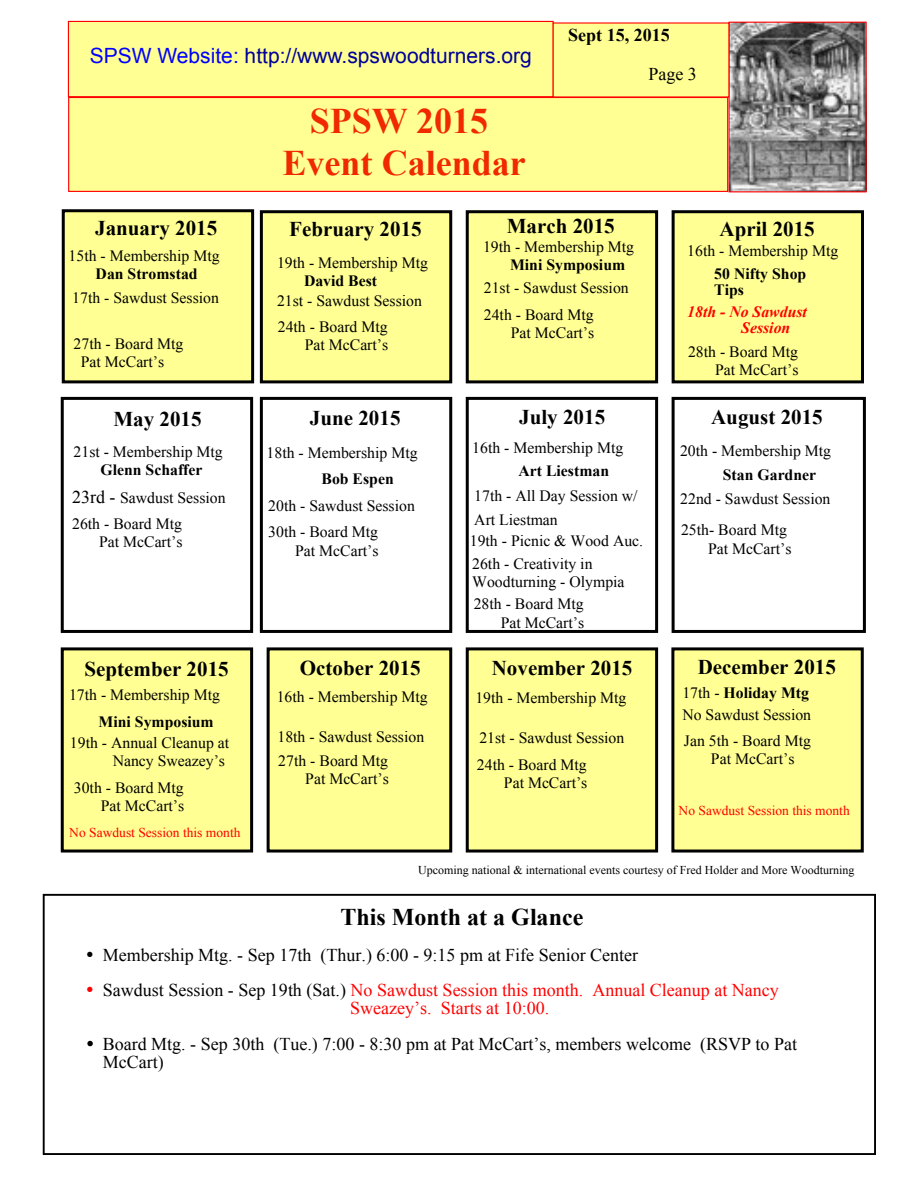
<style>
.page{position:relative;width:918px;height:1188px;background:#fff}
.page>*{position:absolute;margin:0;border:0;box-sizing:border-box;transform-origin:0 0}
.t1{font:700 36px/41.4px "Times New Roman";color:#f12900;text-align:center}
.t2{font:700 24px "Times New Roman";color:#000}
.t3{font:700 21px "Times New Roman";color:#000}
.t4{font:21px "Arial";color:#009}
.t5{font:18px/18px "Times New Roman";color:#000}
.t6{font:18px/18px "Times New Roman";color:#f00}
.t7{font:700 18px "Times New Roman";color:#000}
.t8{font:15.75px/18.1px "Times New Roman";color:#000}
.t9{font:700 15.75px/15.8px "Times New Roman";color:#000}
.t10{font:italic 700 15.75px/15.8px "Times New Roman";color:#f00}
.t11{font:13.5px "Times New Roman";color:#f00}
.t12{font:12px "Times New Roman";color:#000}
.s1{color:#00f}
.s2{font-size:18px}
.s3{font-weight:700}
.s4{color:#000}
</style>
<div class="page">
<div style="left:62px;top:209px;width:192px;height:174px;background:#ffff93;border:3px solid #000"></div>
<div style="left:260px;top:210px;width:192px;height:173px;background:#ffff93;border:3px solid #000"></div>
<div style="left:466px;top:210px;width:192px;height:173px;background:#ffff93;border:3px solid #000"></div>
<div style="left:672px;top:210px;width:192px;height:173px;background:#ffff93;border:3px solid #000"></div>
<div style="left:61px;top:397px;width:192px;height:236px;background:#fff;border:3px solid #000"></div>
<div style="left:260px;top:397px;width:192px;height:236px;background:#fff;border:3px solid #000"></div>
<div style="left:466px;top:397px;width:192px;height:236px;background:#fff;border:3px solid #000"></div>
<div style="left:672px;top:397px;width:194px;height:236px;background:#fff;border:3px solid #000"></div>
<div style="left:61px;top:647px;width:192px;height:206px;background:#ffff93;border:3px solid #000"></div>
<div style="left:267px;top:647px;width:185px;height:206px;background:#ffff93;border:3px solid #000"></div>
<div style="left:466px;top:647px;width:192px;height:206px;background:#ffff93;border:3px solid #000"></div>
<div style="left:671px;top:647px;width:193px;height:206px;background:#ffff93;border:3px solid #000"></div>
<div style="left:69px;top:97px;width:659px;height:94px;background:#ffff93"></div>
<div style="left:68px;top:97px;width:660px;height:95px;border:1px solid #f00"></div>
<div style="left:68px;top:21px;width:485px;height:76px;background:#ffff93"></div>
<div style="left:68px;top:21px;width:486px;height:76px;border:1px solid #f00"></div>
<img style="left:730px;top:24px;width:135px;height:166px">
<div style="left:728px;top:22px;width:139px;height:170px;border:1px solid #f00"></div>
<div style="left:553px;top:23px;width:176px;height:74px;background:#ffff93"></div>
<div style="left:553px;top:22px;width:176px;height:76px;border:1px solid #f00"></div>
<div style="left:43px;top:894px;width:833px;height:261px;border:2px solid #000"></div>
<svg style="left:87px;top:1041px;width:6px;height:5px"></svg>
<h3 class="t4" style="left:90px;top:48px;width:444px"><span class="s1">SPSW Website:</span> http://www.spswoodturners.org</h3>
<h1 class="t1" style="left:283px;top:104px;width:245px">SPSW 2015<br>Event Calendar</h1>
<p class="t7" style="left:568px;top:29px;width:103px">Sept 15, 2015</p>
<p class="t5" style="left:648px;top:66px;width:50px">Page 3</p>
<h3 class="t3" style="left:95px;top:221px;width:124px">January 2015</h3>
<p class="t8" style="left:69px;top:248px;width:153px">15th - Membership Mtg</p>
<p class="t9" style="left:96px;top:267px;width:104px">Dan Stromstad</p>
<p class="t8" style="left:72px;top:290px;width:148px">17th - Sawdust Session</p>
<p class="t8" style="left:81px;top:336px;width:104px;text-indent:-7px">27th - Board Mtg<br>Pat McCart’s</p>
<h3 class="t3" style="left:289px;top:222px;width:134px">February 2015</h3>
<h3 class="t3" style="left:507px;top:218px;width:110px">March 2015</h3>
<h3 class="t3" style="left:720px;top:222px;width:97px">April 2015</h3>
<p class="t8" style="left:483px;top:239px;width:153px">19th - Membership Mtg</p>
<p class="t9" style="left:510px;top:258px;width:117px">Mini Symposium</p>
<p class="t8" style="left:484px;top:275px;width:146px;line-height:27.3px">21st - Sawdust Session<br>24th - Board Mtg</p>
<p class="t8" style="left:511px;top:325px;width:85px">Pat McCart’s</p>
<p class="t8" style="left:687px;top:243px;width:153px">16th - Membership Mtg</p>
<p class="t9" style="left:714px;top:267px;width:94px">50 Nifty Shop<br>Tips</p>
<p class="t10" style="left:741px;top:306px;width:67px;text-indent:-54px">18th - No Sawdust<br>Session</p>
<p class="t8" style="left:688px;top:345px;width:112px;text-align:right">28th - Board Mtg<br>Pat McCart’s</p>
<p class="t8" style="left:277px;top:255px;width:153px">19th - Membership Mtg</p>
<p class="t9" style="left:304px;top:274px;width:75px">David Best</p>
<p class="t8" style="left:277px;top:289px;width:146px;line-height:25.7px">21st - Sawdust Session<br>24th - Board Mtg</p>
<p class="t8" style="left:305px;top:337px;width:85px">Pat McCart’s</p>
<h3 class="t3" style="left:113px;top:412px;width:90px">May 2015</h3>
<h3 class="t3" style="left:310px;top:411px;width:92px">June 2015</h3>
<h3 class="t3" style="left:519px;top:410px;width:87px">July 2015</h3>
<h3 class="t3" style="left:711px;top:410px;width:113px">August 2015</h3>
<p class="t8" style="left:74px;top:444px;width:151px">21st - Membership Mtg</p>
<p class="t9" style="left:101px;top:464px;width:103px">Glenn Schaffer</p>
<p class="t8" style="left:72px;top:491px;width:155px"><span class="s2">23rd -</span> Sawdust Session</p>
<p class="t8" style="left:72px;top:516px;width:112px;text-align:right">26th - Board Mtg<br>Pat McCart’s</p>
<p class="t8" style="left:267px;top:445px;width:153px">18th - Membership Mtg</p>
<p class="t9" style="left:322px;top:473px;width:74px">Bob Espen</p>
<p class="t8" style="left:268px;top:494px;width:148px;line-height:26.5px">20th - Sawdust Session<br>30th - Board Mtg</p>
<p class="t8" style="left:295px;top:543px;width:85px">Pat McCart’s</p>
<p class="t8" style="left:472px;top:440px;width:153px">16th - Membership Mtg</p>
<p class="t8" style="left:680px;top:443px;width:153px">20th - Membership Mtg</p>
<p class="t8" style="left:680px;top:484px;width:152px;line-height:31.5px">22nd - Sawdust Session<br>25th- Board Mtg</p>
<p class="t8" style="left:708px;top:541px;width:85px">Pat McCart’s</p>
<p class="t9" style="left:519px;top:464px;width:92px">Art Liestman</p>
<p class="t9" style="left:723px;top:469px;width:95px">Stan Gardner</p>
<p class="t8" style="left:474px;top:485px;width:165px;line-height:24.3px">17th - All Day Session w/<br>Art Liestman</p>
<p class="t8" style="left:470px;top:533px;width:175px">19th - Picnic &amp; Wood Auc.</p>
<p class="t8" style="left:472px;top:556px;width:154px">26th - Creativity in<br>Woodturning - Olympia</p>
<p class="t8" style="left:474px;top:597px;width:112px;text-align:right">28th - Board Mtg<br>Pat McCart’s</p>
<h3 class="t3" style="left:85px;top:662px;width:146px">September 2015</h3>
<h3 class="t3" style="left:300px;top:661px;width:122px">October 2015</h3>
<h3 class="t3" style="left:492px;top:661px;width:142px">November 2015</h3>
<h3 class="t3" style="left:698px;top:660px;width:140px">December 2015</h3>
<p class="t8" style="left:69px;top:688px;width:153px">17th - Membership Mtg</p>
<p class="t8" style="left:70px;top:735px;width:161px;text-align:right">19th - Annual Cleanup at<br>Nancy Sweazey’s</p>
<p class="t8" style="left:74px;top:780px;width:112px;text-align:right">30th - Board Mtg<br>Pat McCart’s</p>
<p class="t9" style="left:99px;top:715px;width:117px">Mini Symposium</p>
<p class="t11" style="left:69px;top:828px;width:173px">No Sawdust Session this month</p>
<p class="t8" style="left:277px;top:689px;width:153px">16th - Membership Mtg</p>
<p class="t8" style="left:278px;top:727px;width:148px;line-height:23.9px">18th - Sawdust Session<br>27th - Board Mtg</p>
<p class="t8" style="left:305px;top:772px;width:85px">Pat McCart’s</p>
<p class="t8" style="left:475px;top:691px;width:153px">19th - Membership Mtg</p>
<p class="t8" style="left:477px;top:726px;width:149px;line-height:26.5px">21st - Sawdust Session<br>24th - Board Mtg</p>
<p class="t8" style="left:504px;top:775px;width:85px">Pat McCart’s</p>
<p class="t8" style="left:682px;top:684px;width:130px;line-height:21.6px">17th - <span class="s3">Holiday Mtg<br></span>No Sawdust Session</p>
<p class="t8" style="left:711px;top:733px;width:101px;text-indent:-27px">Jan 5th - Board Mtg<br>Pat McCart’s</p>
<p class="t11" style="left:679px;top:806px;width:173px">No Sawdust Session this month</p>
<p class="t12" style="left:418px;top:865px;width:438px">Upcoming national &amp; international events courtesy of Fred Holder and More Woodturning</p>
<h2 class="t2" style="left:340px;top:909px;width:244px">This Month at a Glance</h2>
<p class="t5" style="left:86px;top:947px;width:554px">✓ Membership Mtg. - Sep 17th (Thur.) 6:00 - 9:15 pm at Fife Senior Center</p>
<p class="t6" style="left:350px;top:983px;width:430px;text-indent:-264px">✓ <span class="s4">Sawdust Session - Sep 19th (Sat.)</span> No Sawdust Session this month. Annual Cleanup at Nancy<br>Sweazey’s. Starts at 10:00.</p>
<p class="t5" style="left:103px;top:1037px;width:696px">Board Mtg. - Sep 30th (Tue.) 7:00 - 8:30 pm at Pat McCart’s, members welcome (RSVP to Pat<br>McCart)</p>
</div>
